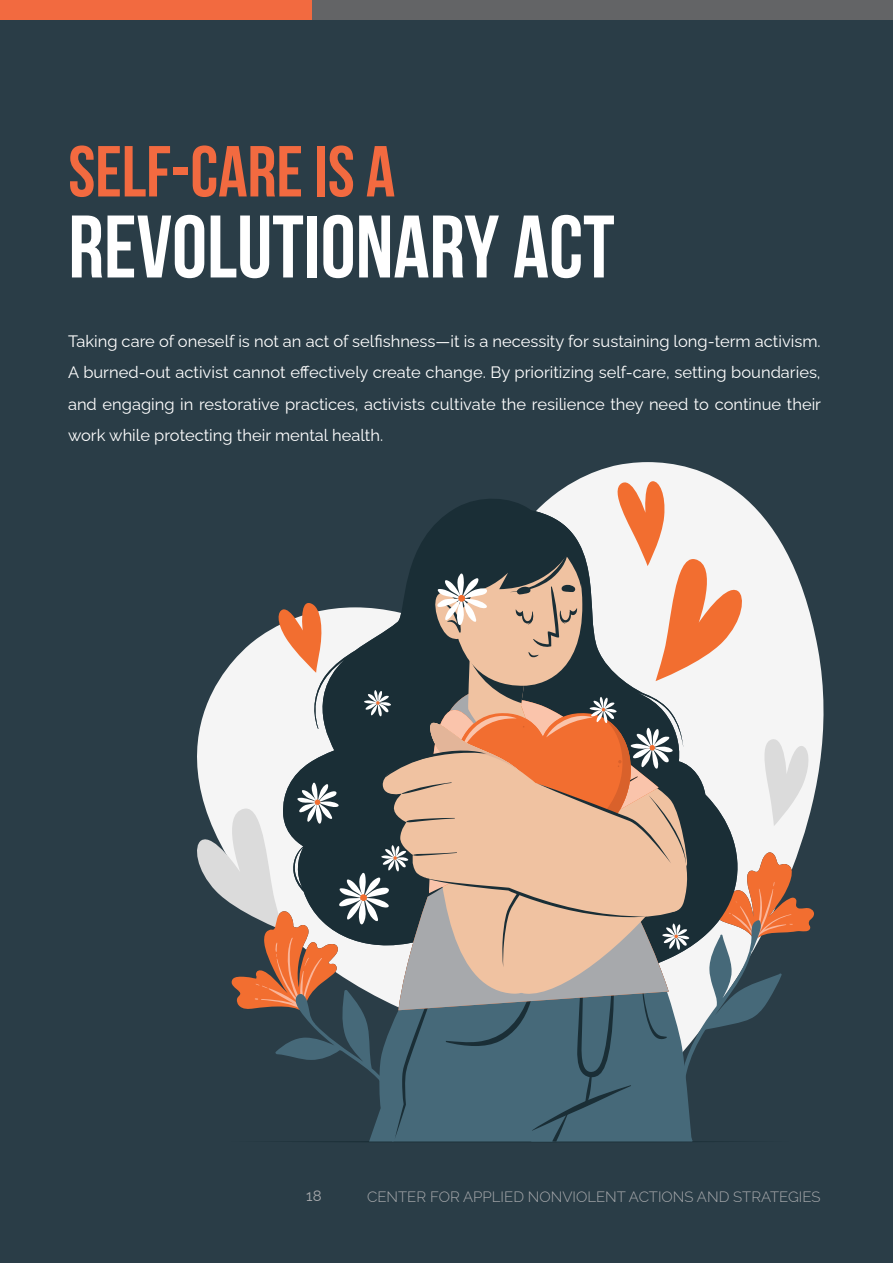
<style>
.page{position:relative;width:893px;height:1263px;background:#fff}
.page>*{position:absolute;margin:0;border:0;box-sizing:border-box;transform-origin:0 0}
.t1{font:700 88.5px "Bebas Neue";color:#fff}
.t2{font:700 72px "Bebas Neue";color:#f26a40}
.t3{font:16.5px/31.5px "Raleway";color:#fff;text-align:justify}
.t4{font:300 15px "Raleway";color:#a7a9ac}
.t5{font:15px "Raleway";color:#a7a9ac}
</style>
<div class="page">
<div style="left:0;top:0;width:313px;height:21px;background:#f26a40"></div>
<div style="left:312px;top:0;width:581px;height:21px;background:#636466"></div>
<div style="left:0;top:21px;width:893px;height:1242px;background:#2a3d47"></div>
<svg style="left:583px;top:462px;width:241px;height:325px"></svg>
<svg style="left:197px;top:477px;width:619px;height:665px"></svg>
<h2 class="t2" style="left:68px;top:132px;width:328px">SELF-CARE IS A</h2>
<h1 class="t1" style="left:68px;top:198px;width:548px">REVOLUTIONARY ACT</h1>
<p class="t3" style="left:68px;top:323px;width:755px">Taking care of oneself is not an act of selfishness—it is a necessity for sustaining long-term activism.<br>A burned-out activist cannot effectively create change. By prioritizing self-care, setting boundaries, and engaging in restorative practices, activists cultivate the resilience they need to continue their work while protecting their mental health.</p>
<p class="t5" style="left:306px;top:1183px;width:17px">18</p>
<p class="t4" style="left:367px;top:1185px;width:455px">CENTER FOR APPLIED NONVIOLENT ACTIONS AND STRATEGIES</p>
</div>
